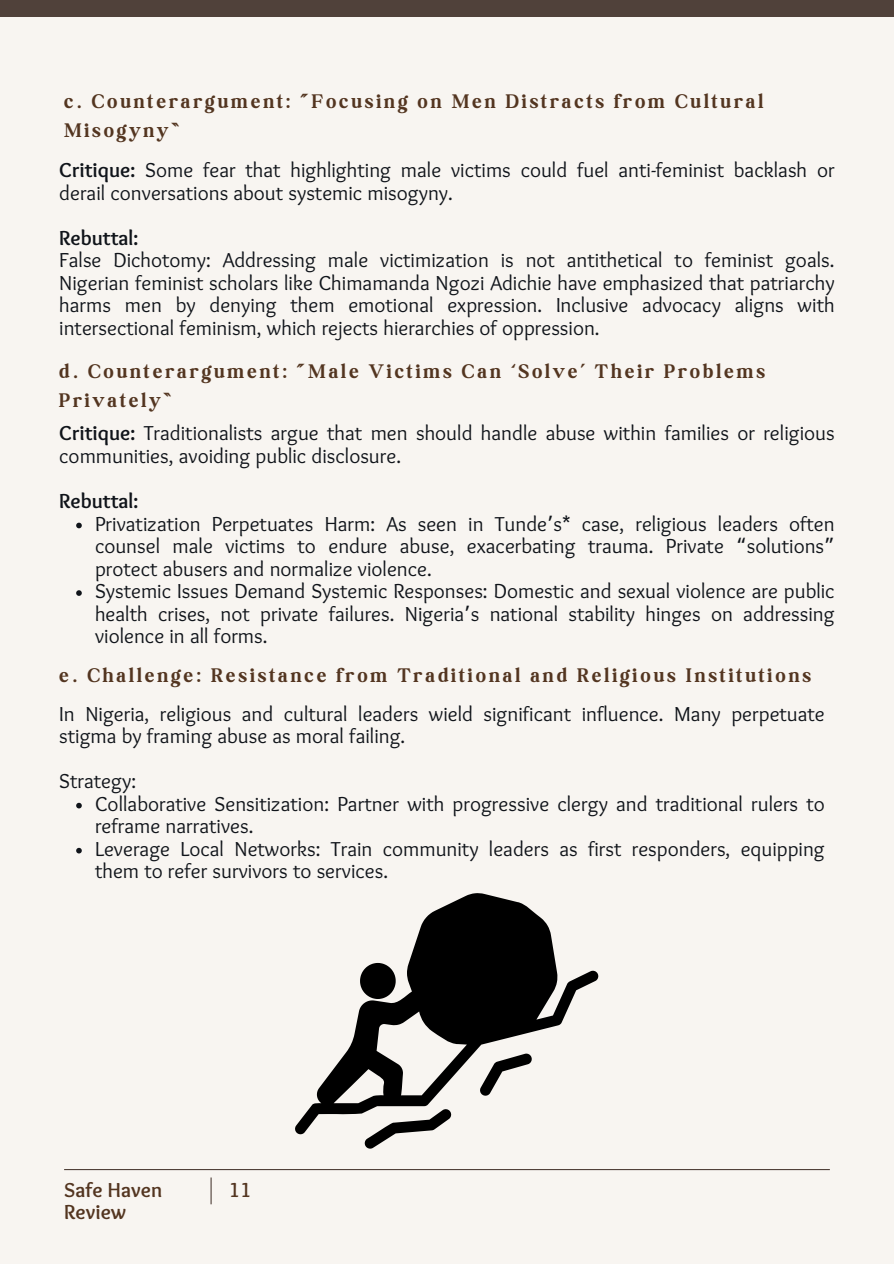
<style>
.page{position:relative;width:894px;height:1264px;background:#fff}
.page>*{position:absolute;margin:0;border:0;box-sizing:border-box;transform-origin:0 0}
.t1{font:21px/22.5px "Sukar";color:#10141a}
.t2{font:700 21px/29.2px "Boston Angel";letter-spacing:.14em;color:#533520}
.t3{font:700 21px "Sukar";color:#10141a}
.t4{font:700 21px/22.5px "Sukar";color:#533520}
.s1{font-weight:700}
.s2{font-family:"Noto Sans Gurmukhi"}
</style>
<div class="page">
<div style="left:0;top:0;width:893px;height:1263px;background:#f8f5f1"></div>
<hr style="left:64px;top:1168px;width:765px;height:2px;background:#50413a">
<svg style="left:210px;top:1177px;width:1px;height:27px"></svg>
<div style="left:0;top:0;width:893px;height:17px;background:#50413a"></div>
<svg style="left:295px;top:893px;width:303px;height:241px"></svg>
<svg style="left:360px;top:962px;width:35px;height:37px"></svg>
<svg style="left:480px;top:1053px;width:51px;height:42px"></svg>
<svg style="left:364px;top:1109px;width:87px;height:39px"></svg>
<svg style="left:76px;top:522px;width:6px;height:6px"></svg>
<svg style="left:76px;top:590px;width:6px;height:6px"></svg>
<svg style="left:76px;top:802px;width:6px;height:6px"></svg>
<svg style="left:76px;top:847px;width:6px;height:6px"></svg>
<p class="t2" style="left:64px;top:86px;width:700px">c. Counterargument: “Focusing on Men Distracts from Cultural<br>Misogyny”</p>
<p class="t1" style="left:59px;top:160px;width:776px"><span class="s1">Critique:</span> Some fear that highlighting male victims could fuel anti-feminist backlash or derail conversations about systemic misogyny.</p>
<h1 class="t3" style="left:59px;top:225px;width:81px">Rebuttal:</h1>
<p class="t1" style="left:59px;top:250px;width:776px;text-align:justify">False Dichotomy: Addressing male victimization is not antithetical to feminist goals.<br>Nigerian feminist scholars like Chimamanda Ngozi Adichie have emphasized that patriarchy harms men by denying them emotional expression. Inclusive advocacy aligns with intersectional feminism, which rejects hierarchies of oppression.</p>
<h1 class="t2" style="left:59px;top:356px;width:707px">d. Counterargument: “Male Victims Can ‘Solve’ Their Problems<br>Privately”</h1>
<p class="t1" style="left:59px;top:423px;width:776px"><span class="s1">Critique:</span> Traditionalists argue that men should handle abuse within families or religious communities, avoiding public disclosure.</p>
<p class="t3" style="left:59px;top:489px;width:81px">Rebuttal:</p>
<h1 class="t1" style="left:95px;top:514px;width:741px;text-align:justify">Privatization Perpetuates Harm: As seen in Tunde<span class="s2">’</span>s* case, religious leaders often counsel male victims to endure abuse, exacerbating trauma. Private <span class="s2">“</span>solutions<span class="s2">” </span>protect abusers and normalize violence.</h1>
<p class="t1" style="left:95px;top:581px;width:741px;text-align:justify">Systemic Issues Demand Systemic Responses: Domestic and sexual violence are public health crises, not private failures. Nigeria<span class="s2">’</span>s national stability hinges on addressing violence in all forms.</p>
<p class="t2" style="left:59px;top:661px;width:753px">e. Challenge: Resistance from Traditional and Religious Institutions</p>
<p class="t1" style="left:59px;top:703px;width:766px">In Nigeria, religious and cultural leaders wield significant influence. Many perpetuate stigma by framing abuse as moral failing.</p>
<p class="t1" style="left:59px;top:771px;width:78px">Strategy:</p>
<p class="t1" style="left:95px;top:794px;width:731px">Collaborative Sensitization: Partner with progressive clergy and traditional rulers to reframe narratives.</p>
<p class="t1" style="left:95px;top:839px;width:731px">Leverage Local Networks: Train community leaders as first responders, equipping them to refer survivors to services.</p>
<h1 class="t4" style="left:64px;top:1180px;width:99px">Safe Haven<br>Review</h1>
<p class="t4" style="left:229px;top:1180px;width:24px">11</p>
</div>
